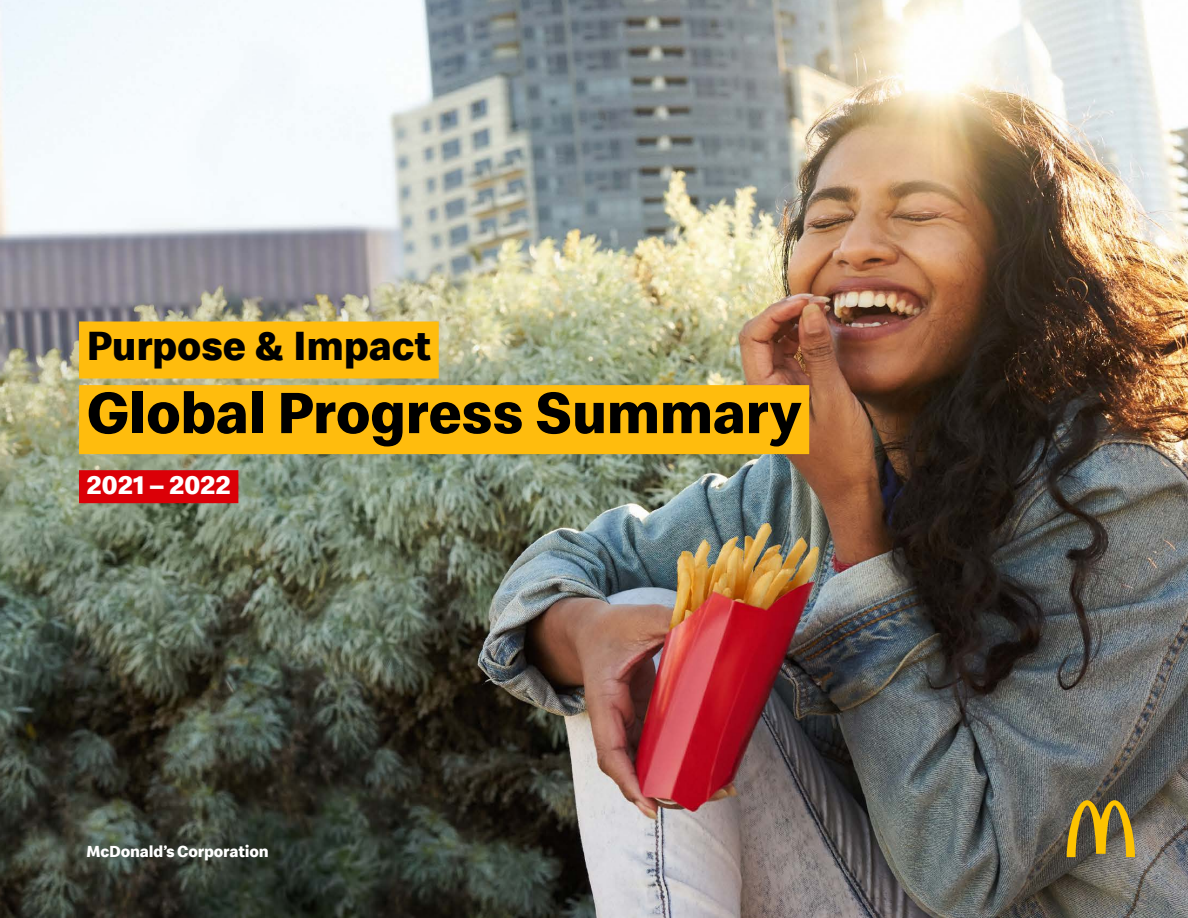
<style>
.page{position:relative;width:1188px;height:918px;background:#fff}
.page>*{position:absolute;margin:0;border:0;box-sizing:border-box;transform-origin:0 0}
.t1{font:700 60px "Speedee";letter-spacing:-.01em;color:#000}
.t2{font:700 42px "Speedee";letter-spacing:-.005em;color:#000}
.t3{font:700 27px "Speedee";letter-spacing:.005em;color:#fff}
.t4{font:700 16.5px "Speedee";letter-spacing:-.01em;color:#fff}
</style>
<div class="page">
<img style="left:0;top:0;width:1188px;height:918px">
<div style="left:79px;top:385px;width:730px;height:69px;background:#ffbc0d"></div>
<div style="left:79px;top:321px;width:360px;height:57px;background:#ffbc0d"></div>
<div style="left:79px;top:470px;width:159px;height:33px;background:#db0007"></div>
<svg style="left:1067px;top:800px;width:68px;height:57px;background:#967e2e"></svg>
<h1 class="t2" style="left:87px;top:320px;width:346px">Purpose &amp; Impact</h1>
<h1 class="t1" style="left:87px;top:375px;width:717px">Global Progress Summary</h1>
<h1 class="t3" style="left:87px;top:468px;width:146px">2021 – 2022</h1>
<p class="t4" style="left:87px;top:841px;width:184px">McDonald’s Corporation</p>
</div>
